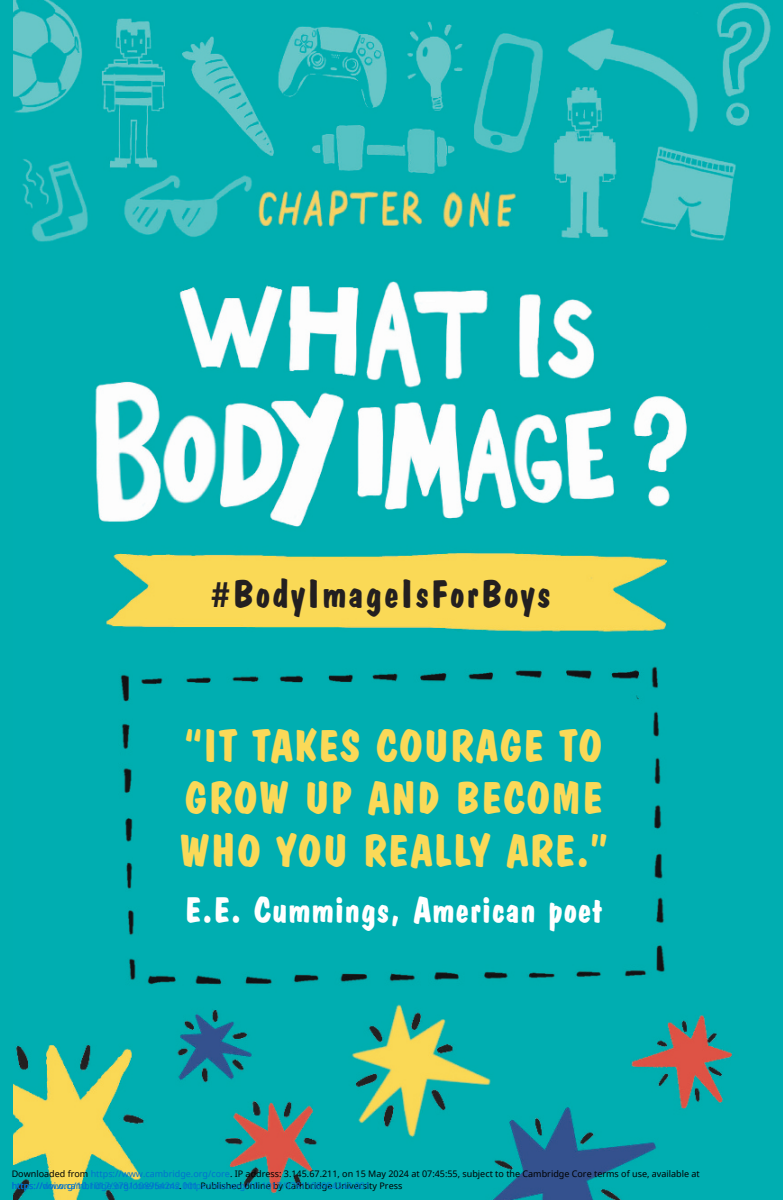
<style>
.page{position:relative;width:783px;height:1200px;background:#fff}
.page>*{position:absolute;margin:0;border:0;box-sizing:border-box;transform-origin:0 0}
.t1{font:700 45px/52.5px "Dom Casual";color:#fad958}
.t2{font:700 39px "Dom Casual";letter-spacing:.03em;color:#231f20}
.t3{font:700 36px "Dom Casual";color:#fff}
.t4{font:9px "Noto Sans";color:#000}
.t5{font:9px "Noto Sans";color:#0172cf}
.s1{color:#0172cf}
.s2{color:#000}
</style>
<div class="page">
<img style="left:13px;top:0;width:769px;height:1199px">
<div style="left:0;top:0;width:13px;height:1199px;background:#00aeb0"></div>
<h2 class="t2" style="left:210px;top:571px;width:342px">#BodyImageIsForBoys</h2>
<h1 class="t1" style="left:179px;top:719px;width:431px">“IT TAKES COURAGE TO<br>GROW UP AND BECOME<br>WHO YOU REALLY ARE.”</h1>
<h3 class="t3" style="left:184px;top:888px;width:419px">E.E. Cummings, American poet</h3>
<p class="t4" style="left:12px;top:1167px;width:689px">Downloaded from <span class="s1">https://www.cambridge.org/core</span>. IP address: 3.145.67.211, on 15 May 2024 at 07:45:55, subject to the Cambridge Core terms of use, available at</p>
<p class="t5" style="left:12px;top:1179px;width:360px">https://www.cambridge.org/core/terms<span class="s2">.</span> https://doi.org/10.1017/9781108954242.001</p>
<p class="t4" style="left:43px;top:1179px;width:361px"><span class="s1">doi.org/10.1017/9781108954242 001</span> Published online by Cambridge University Press</p>
</div>
